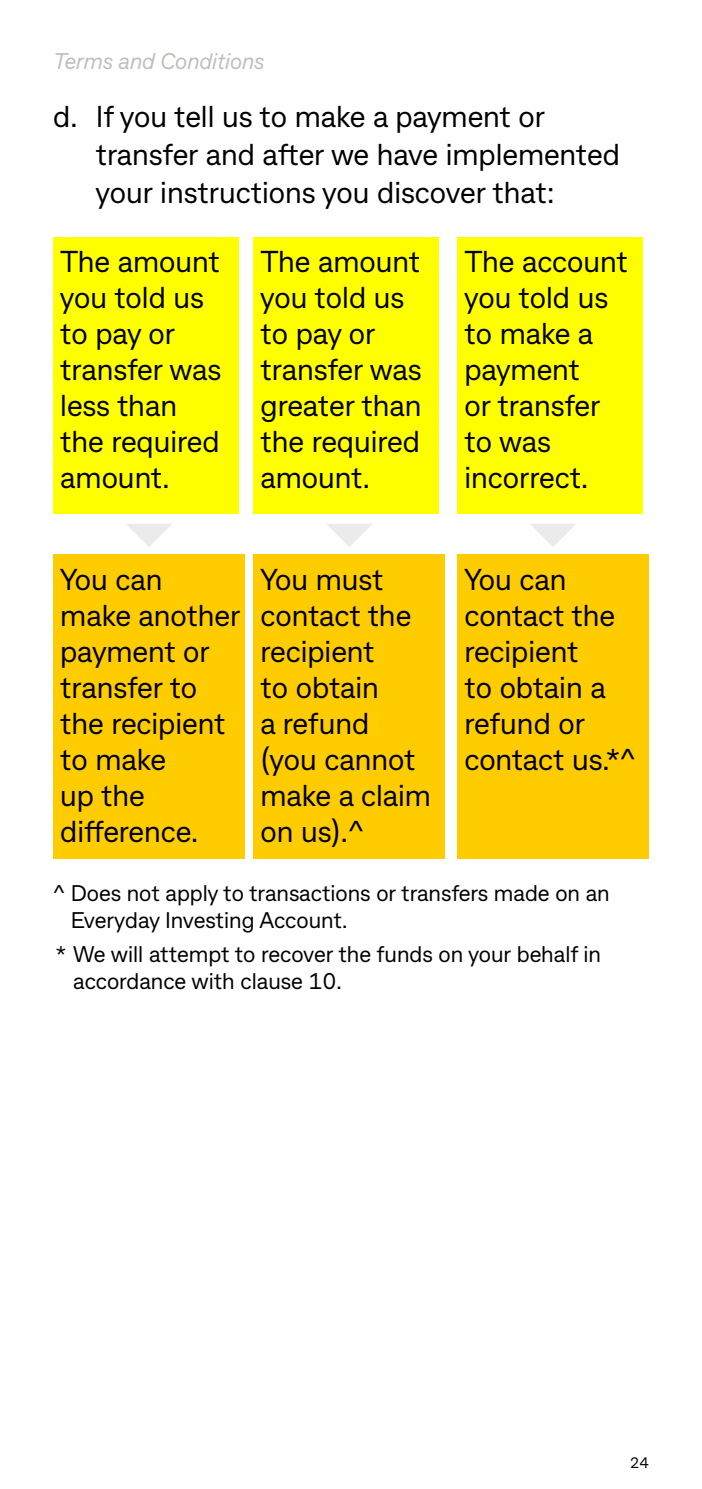
<style>
.page{position:relative;width:702px;height:1489px;background:#fff}
.page>*{position:absolute;margin:0;border:0;box-sizing:border-box;transform-origin:0 0}
.t1{font:30px/36px "CBA Beacon Sans";color:#000}
.t2{font:22.5px/27px "CBA Beacon Sans";color:#000}
.t3{font:italic 22.5px "CBA Beacon Sans";color:#bebeb9}
.t4{font:15px "CBA Beacon Sans";color:#000}
</style>
<div class="page">
<div style="left:53px;top:237px;width:186px;height:276px;background:#ff0"></div>
<div style="left:53px;top:554px;width:191px;height:305px;background:#fc0"></div>
<div style="left:253px;top:237px;width:186px;height:276px;background:#ff0"></div>
<div style="left:253px;top:554px;width:192px;height:305px;background:#fc0"></div>
<div style="left:457px;top:237px;width:186px;height:276px;background:#ff0"></div>
<div style="left:457px;top:554px;width:191px;height:305px;background:#fc0"></div>
<svg style="left:126px;top:524px;width:46px;height:23px"></svg>
<svg style="left:327px;top:524px;width:45px;height:23px"></svg>
<svg style="left:530px;top:524px;width:46px;height:23px"></svg>
<p class="t3" style="left:53px;top:46px;width:213px">Terms and Conditions</p>
<p class="t1" style="left:96px;top:97px;width:525px;line-height:37.5px;text-indent:-43px">d. If you tell us to make a payment or transfer and after we have implemented your instructions you discover that:</p>
<p class="t1" style="left:60px;top:242px;width:163px">The amount you told us to pay or transfer was less than the required amount.</p>
<p class="t1" style="left:260px;top:242px;width:163px">The amount you told us to pay or transfer was greater than the required amount.</p>
<p class="t1" style="left:60px;top:560px;width:182px">You can<br>make another payment or transfer to the recipient to make<br>up the difference.</p>
<p class="t1" style="left:260px;top:560px;width:172px">You must contact the recipient<br>to obtain<br>a refund (you cannot make a claim on us).^</p>
<p class="t1" style="left:464px;top:242px;width:165px">The account you told us to make a payment<br>or transfer to was incorrect.</p>
<p class="t1" style="left:464px;top:560px;width:173px">You can contact the recipient<br>to obtain a refund or contact us.*^</p>
<p class="t2" style="left:71px;top:878px;width:540px;text-indent:-18px">^ Does not apply to transactions or transfers made on an<br>Everyday Investing Account.</p>
<p class="t2" style="left:73px;top:939px;width:529px;text-indent:-18px">* We will attempt to recover the funds on your behalf in accordance with clause 10.</p>
<p class="t4" style="left:630px;top:1452px;width:20px">24</p>
</div>
